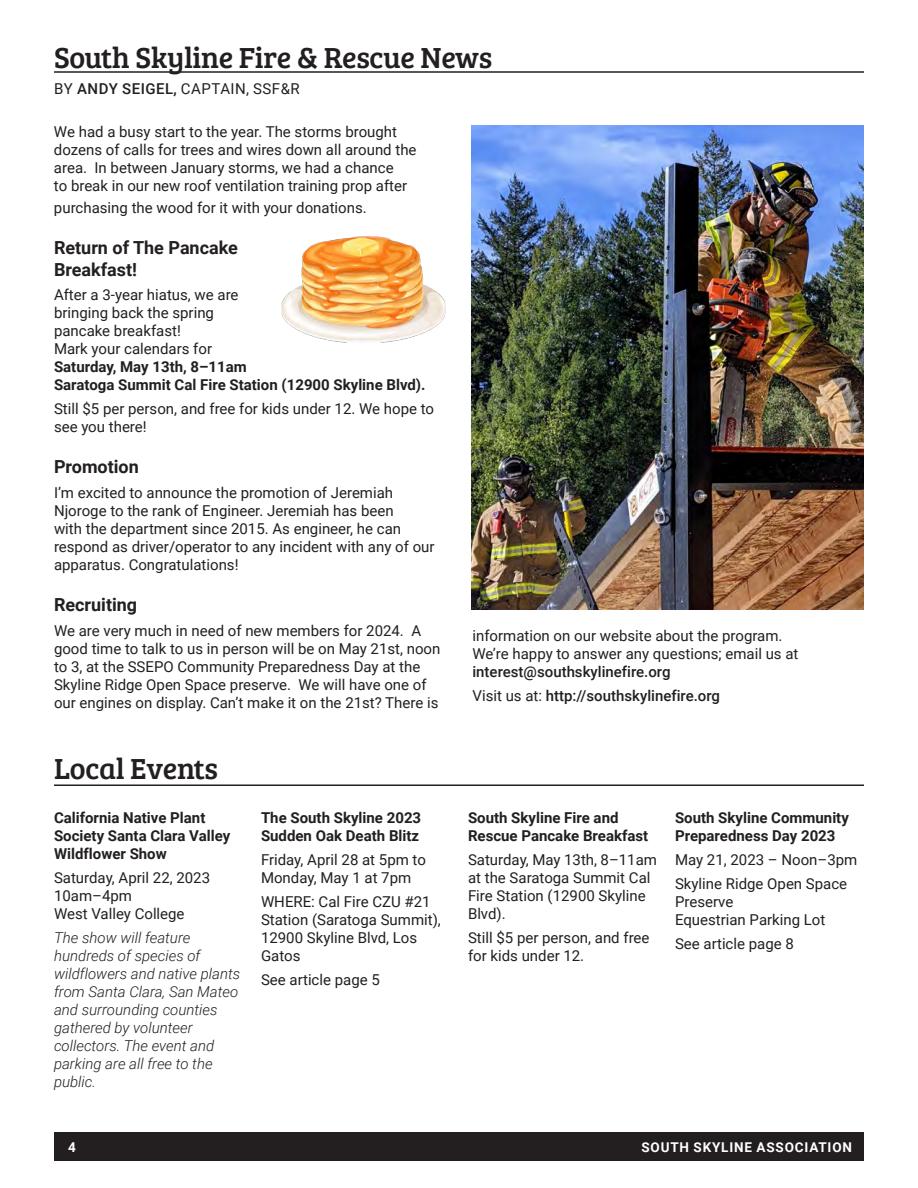
<style>
.page{position:relative;width:918px;height:1188px;background:#fff}
.page>*{position:absolute;margin:0;border:0;box-sizing:border-box;transform-origin:0 0}
.Heading_16_pt_bold{font:30px "Bree Serif";letter-spacing:-.01em;color:#231f20}
.subheads{font:700 18px/21.6px "Roboto";color:#231f20}
.body{font:15px/18px "Roboto";color:#231f20}
.body-2{font:italic 300 15px/18px "Roboto";color:#231f20}
.body-3{font:700 15px/18px "Roboto";color:#231f20}
.body-4{font:500 15px "Roboto";color:#231f20}
.BY_line{font:15px "Roboto";letter-spacing:.035em;color:#231f20}
.t1{font:700 13.5px "Roboto";letter-spacing:.06em;color:#fff}
.s1{font-weight:500}
.s2{font-weight:700}
.s3{font-weight:400}
</style>
<div class="page">
<div style="left:54px;top:1133px;width:810px;height:28px;background:#231f20"></div>
<hr style="left:54px;top:71px;width:810px;height:2px;background:#231f20">
<hr style="left:54px;top:784px;width:810px;height:2px;background:#231f20">
<img style="left:471px;top:125px;width:392px;height:484px">
<img style="left:281px;top:237px;width:165px;height:105px">
<p class="Heading_16_pt_bold" style="left:54px;top:36px;width:440px">South Skyline Fire &amp; Rescue News</p>
<p class="BY_line" style="left:54px;top:78px;width:247px">BY <span class="s1">ANDY SEIGEL,</span> CAPTAIN, SSF&amp;R</p>
<p class="body" style="left:54px;top:122px;width:364px">We had a busy start to the year. The storms brought dozens of calls for trees and wires down all around the area. In between January storms, we had a chance<br>to break in our new roof ventilation training prop after</p>
<p class="body" style="left:54px;top:198px;width:314px">purchasing the wood for it with your donations.</p>
<p class="subheads" style="left:54px;top:236px;width:185px">Return of The Pancake<br>Breakfast!</p>
<p class="body" style="left:54px;top:285px;width:373px">After a 3-year hiatus, we are<br>bringing back the spring<br>pancake breakfast!<br>Mark your calendars for<br><span class="s2">Saturday, May 13th, 8–11am<br>Saratoga Summit Cal Fire Station (12900 Skyline Blvd).</span></p>
<p class="body" style="left:54px;top:399px;width:382px">Still $5 per person, and free for kids under 12. We hope to see you there!</p>
<p class="subheads" style="left:54px;top:456px;width:86px">Promotion</p>
<p class="body" style="left:54px;top:483px;width:382px">I’m excited to announce the promotion of Jeremiah Njoroge to the rank of Engineer. Jeremiah has been<br>with the department since 2015. As engineer, he can respond as driver/operator to any incident with any of our apparatus. Congratulations!</p>
<p class="subheads" style="left:54px;top:593px;width:85px">Recruiting</p>
<p class="body" style="left:54px;top:621px;width:388px">We are very much in need of new members for 2024. A good time to talk to us in person will be on May 21st, noon to 3, at the SSEPO Community Preparedness Day at the Skyline Ridge Open Space preserve. We will have one of our engines on display. Can’t make it on the 21st? There is</p>
<p class="body" style="left:472px;top:626px;width:328px">information on our website about the program.<br>We’re happy to answer any questions; email us at <span class="s1">interest@southskylinefire.org</span></p>
<p class="body-4" style="left:472px;top:685px;width:249px"><span class="s3">Visit us at:</span> http://southskylinefire.org</p>
<p class="Heading_16_pt_bold" style="left:54px;top:747px;width:166px">Local Events</p>
<p class="body-3" style="left:54px;top:808px;width:178px">California Native Plant<br>Society Santa Clara Valley<br>Wildflower Show</p>
<p class="body" style="left:54px;top:868px;width:158px">Saturday, April 22, 2023<br>10am–4pm<br>West Valley College</p>
<p class="body-2" style="left:54px;top:928px;width:188px">The show will feature hundreds of species of wildflowers and native plants from Santa Clara, San Mateo and surrounding counties gathered by volunteer collectors. The event and parking are all free to the public.</p>
<p class="body-3" style="left:261px;top:808px;width:162px">The South Skyline 2023<br>Sudden Oak Death Blitz</p>
<p class="body" style="left:261px;top:850px;width:166px">Friday, April 28 at 5pm to<br>Monday, May 1 at 7pm</p>
<p class="body" style="left:261px;top:892px;width:181px">WHERE: Cal Fire CZU #21<br>Station (Saratoga Summit),<br>12900 Skyline Blvd, Los<br>Gatos</p>
<p class="body" style="left:261px;top:970px;width:120px">See article page 5</p>
<p class="body-3" style="left:468px;top:808px;width:182px">South Skyline Fire and<br>Rescue Pancake Breakfast</p>
<p class="body" style="left:468px;top:850px;width:191px">Saturday, May 13th, 8–11am at the Saratoga Summit Cal<br>Fire Station (12900 Skyline<br>Blvd).</p>
<p class="body" style="left:468px;top:928px;width:183px">Still $5 per person, and free for kids under 12.</p>
<p class="body-3" style="left:675px;top:808px;width:175px">South Skyline Community<br>Preparedness Day 2023</p>
<p class="body" style="left:675px;top:850px;width:184px">May 21, 2023 – Noon–3pm</p>
<p class="body" style="left:675px;top:874px;width:174px">Skyline Ridge Open Space<br>Preserve<br>Equestrian Parking Lot</p>
<p class="body" style="left:675px;top:934px;width:120px">See article page 8</p>
<p class="t1" style="left:68px;top:1138px;width:9px">4</p>
<p class="t1" style="left:641px;top:1138px;width:212px">SOUTH SKYLINE ASSOCIATION</p>
</div>
